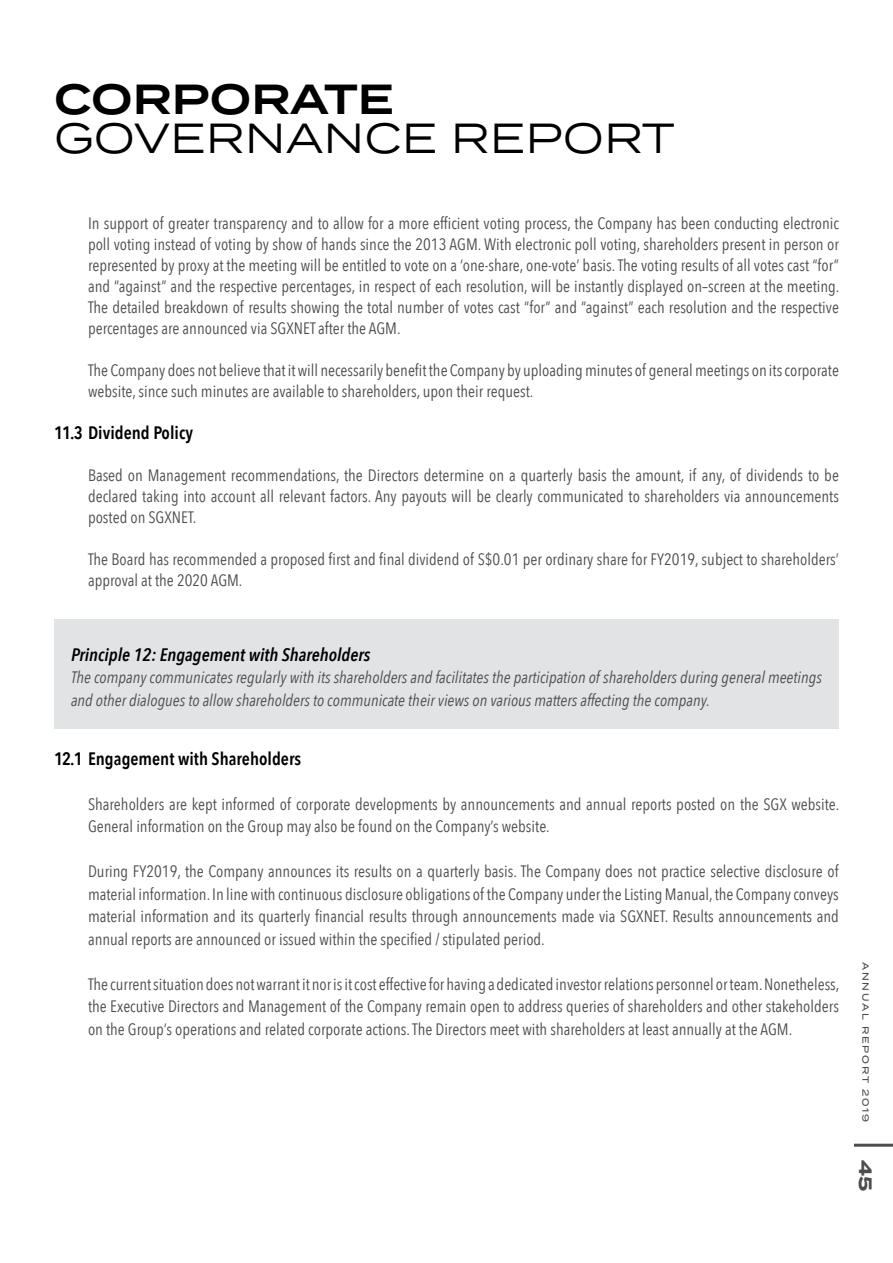
<style>
.page{position:relative;width:893px;height:1263px;background:#fff}
.page>*{position:absolute;margin:0;border:0;box-sizing:border-box;transform-origin:0 0}
.t1{font:42px "Termina";color:#000}
.t2{font:600 42px "Termina";color:#000}
.t3{font:600 18px "Avenir Next Condensed";color:#000}
.t4{font:italic 600 18px "Avenir Next Condensed";color:#000}
.t5{font:700 18px "Termina";color:#4d4d4f}
.t6{font:16.5px/21px "Avenir Next Condensed";color:#4d4d4f;text-align:justify}
.t7{font:italic 16.5px/22.5px "Avenir Next Condensed";color:#4d4d4f}
.t8{font:500 9px "Termina";letter-spacing:.2em;color:#4d4d4f}
</style>
<div class="page">
<hr style="left:854px;top:1144px;width:39px;height:3px;background:#4d4d4f">
<div style="left:54px;top:619px;width:785px;height:110px;background:#e2e3e4"></div>
<h1 class="t2" style="left:54px;top:69px;width:341px">CORPORATE</h1>
<h1 class="t1" style="left:54px;top:108px;width:622px">GOVERNANCE REPORT</h1>
<p class="t6" style="left:88px;top:212px;width:753px">In support of greater transparency and to allow for a more efficient voting process, the Company has been conducting electronic poll voting instead of voting by show of hands since the 2013 AGM. With electronic poll voting, shareholders present in person or represented by proxy at the meeting will be entitled to vote on a ‘one-share, one-vote’ basis. The voting results of all votes cast “for” and “against” and the respective percentages, in respect of each resolution, will be instantly displayed on–screen at the meeting.<br>The detailed breakdown of results showing the total number of votes cast “for” and “against” each resolution and the respective percentages are announced via SGXNET after the AGM.</p>
<p class="t6" style="left:88px;top:359px;width:752px">The Company does not believe that it will necessarily benefit the Company by uploading minutes of general meetings on its corporate website, since such minutes are available to shareholders, upon their request.</p>
<p class="t3" style="left:54px;top:417px;width:141px">11.3 Dividend Policy</p>
<p class="t6" style="left:88px;top:464px;width:752px">Based on Management recommendations, the Directors determine on a quarterly basis the amount, if any, of dividends to be declared taking into account all relevant factors. Any payouts will be clearly communicated to shareholders via announcements posted on SGXNET.</p>
<p class="t6" style="left:88px;top:548px;width:752px">The Board has recommended a proposed first and final dividend of S$0.01 per ordinary share for FY2019, subject to shareholders’ approval at the 2020 AGM.</p>
<p class="t4" style="left:71px;top:643px;width:301px">Principle 12: Engagement with Shareholders</p>
<p class="t7" style="left:71px;top:666px;width:752px">The company communicates regularly with its shareholders and facilitates the participation of shareholders during general meetings and other dialogues to allow shareholders to communicate their views on various matters affecting the company.</p>
<p class="t3" style="left:54px;top:743px;width:249px">12.1 Engagement with Shareholders</p>
<p class="t6" style="left:88px;top:792px;width:753px;line-height:22.5px">Shareholders are kept informed of corporate developments by announcements and annual reports posted on the SGX website.<br>General information on the Group may also be found on the Company’s website.</p>
<p class="t6" style="left:88px;top:859px;width:752px;line-height:22.5px">During FY2019, the Company announces its results on a quarterly basis. The Company does not practice selective disclosure of material information. In line with continuous disclosure obligations of the Company under the Listing Manual, the Company conveys material information and its quarterly financial results through announcements made via SGXNET. Results announcements and annual reports are announced or issued within the specified / stipulated period.</p>
<p class="t6" style="left:88px;top:972px;width:753px;line-height:22.5px">The current situation does not warrant it nor is it cost effective for having a dedicated investor relations personnel or team. Nonetheless, the Executive Directors and Management of the Company remain open to address queries of shareholders and other stakeholders on the Group’s operations and related corporate actions. The Directors meet with shareholders at least annually at the AGM.</p>
<p class="t8" style="left:872px;top:961px;width:162px;rotate:90deg">ANNUAL REPORT 2019</p>
<p class="t5" style="left:879px;top:1160px;width:33px;rotate:90deg">45</p>
</div>
